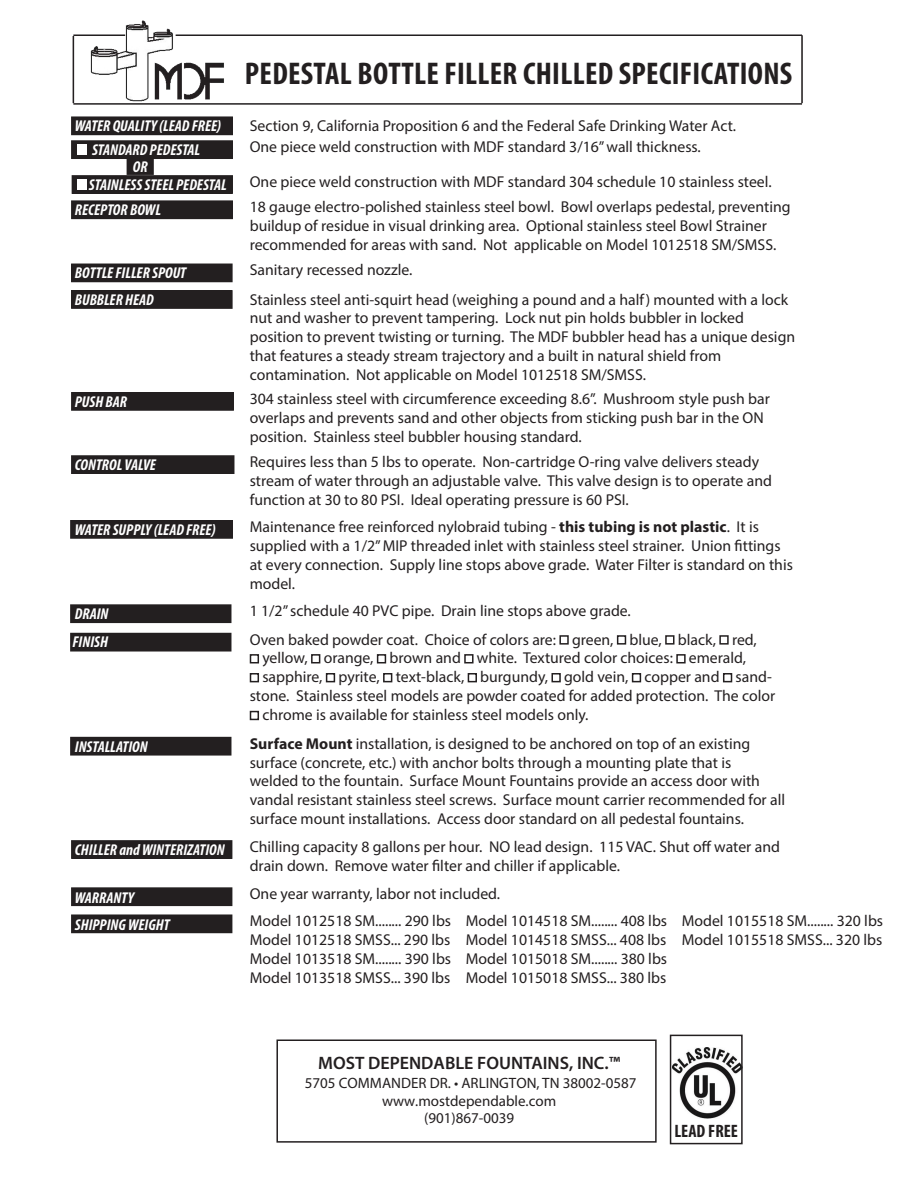
<style>
.page{position:relative;width:918px;height:1188px;background:#fff}
.page>*{position:absolute;margin:0;border:0;box-sizing:border-box;transform-origin:0 0}
.t1{font:700 condensed 31.5px "Myriad Pro";letter-spacing:.01em;color:#231f20}
.t2{font:600 18px "Myriad Pro";color:#231f20}
.t3{font:700 condensed 18px "Myriad Pro";color:#231f20}
.t4{font:15.75px/18.9px "Myriad Pro";color:#231f20}
.t5{font:italic 700 condensed 15.75px "Myriad Pro";color:#fff}
.t6{font:15px/17.4px "Myriad Pro";color:#231f20;text-align:center}
.s1{font-weight:700}
</style>
<div class="page">
<hr style="left:73px;top:34px;width:52px;height:2px;background:#231f20">
<hr style="left:176px;top:34px;width:626px;height:2px;background:#231f20">
<hr style="left:801px;top:35px;width:2px;height:68px;background:#231f20">
<hr style="left:73px;top:103px;width:729px;height:2px;background:#231f20">
<hr style="left:73px;top:36px;width:1px;height:67px;background:#231f20">
<div style="left:72px;top:117px;width:160px;height:17px;background:#231f20"></div>
<div style="left:71px;top:116px;width:162px;height:19px;border:2px solid #231f20"></div>
<div style="left:72px;top:201px;width:160px;height:17px;background:#231f20"></div>
<div style="left:71px;top:200px;width:162px;height:19px;border:2px solid #231f20"></div>
<div style="left:72px;top:291px;width:160px;height:17px;background:#231f20"></div>
<div style="left:71px;top:290px;width:162px;height:19px;border:2px solid #231f20"></div>
<div style="left:72px;top:393px;width:161px;height:17px;background:#231f20"></div>
<div style="left:71px;top:392px;width:163px;height:19px;border:2px solid #231f20"></div>
<div style="left:72px;top:456px;width:162px;height:17px;background:#231f20"></div>
<div style="left:71px;top:455px;width:163px;height:19px;border:2px solid #231f20"></div>
<div style="left:71px;top:521px;width:161px;height:17px;background:#231f20"></div>
<div style="left:70px;top:520px;width:163px;height:19px;border:2px solid #231f20"></div>
<div style="left:71px;top:634px;width:160px;height:17px;background:#231f20"></div>
<div style="left:70px;top:633px;width:161px;height:19px;border:2px solid #231f20"></div>
<div style="left:71px;top:738px;width:160px;height:17px;background:#231f20"></div>
<div style="left:70px;top:737px;width:161px;height:19px;border:2px solid #231f20"></div>
<div style="left:72px;top:176px;width:160px;height:17px;background:#231f20"></div>
<div style="left:72px;top:175px;width:161px;height:19px;border:2px solid #231f20"></div>
<div style="left:127px;top:160px;width:26px;height:14px;background:#231f20"></div>
<div style="left:127px;top:159px;width:27px;height:16px;border:2px solid #231f20"></div>
<div style="left:71px;top:605px;width:160px;height:17px;background:#231f20"></div>
<div style="left:70px;top:604px;width:161px;height:19px;border:2px solid #231f20"></div>
<div style="left:72px;top:264px;width:160px;height:18px;background:#231f20"></div>
<div style="left:559px;top:635px;width:10px;height:10px;border:2px solid #231f20"></div>
<div style="left:617px;top:635px;width:9px;height:10px;border:2px solid #231f20"></div>
<div style="left:665px;top:635px;width:10px;height:10px;border:2px solid #231f20"></div>
<div style="left:719px;top:635px;width:10px;height:10px;border:2px solid #231f20"></div>
<div style="left:250px;top:654px;width:9px;height:9px;border:2px solid #231f20"></div>
<div style="left:311px;top:654px;width:9px;height:9px;border:2px solid #231f20"></div>
<div style="left:377px;top:654px;width:9px;height:9px;border:2px solid #231f20"></div>
<div style="left:464px;top:654px;width:10px;height:9px;border:2px solid #231f20"></div>
<div style="left:676px;top:654px;width:10px;height:9px;border:2px solid #231f20"></div>
<div style="left:250px;top:673px;width:9px;height:9px;border:2px solid #231f20"></div>
<div style="left:326px;top:673px;width:9px;height:9px;border:2px solid #231f20"></div>
<div style="left:383px;top:673px;width:9px;height:9px;border:2px solid #231f20"></div>
<div style="left:468px;top:673px;width:9px;height:9px;border:2px solid #231f20"></div>
<div style="left:551px;top:673px;width:10px;height:9px;border:2px solid #231f20"></div>
<div style="left:632px;top:673px;width:9px;height:9px;border:2px solid #231f20"></div>
<div style="left:723px;top:673px;width:9px;height:9px;border:2px solid #231f20"></div>
<div style="left:250px;top:711px;width:9px;height:9px;border:2px solid #231f20"></div>
<div style="left:72px;top:141px;width:160px;height:17px;background:#231f20"></div>
<div style="left:71px;top:140px;width:162px;height:19px;border:2px solid #231f20"></div>
<div style="left:72px;top:841px;width:160px;height:17px;background:#231f20"></div>
<div style="left:71px;top:840px;width:161px;height:19px;border:2px solid #231f20"></div>
<div style="left:72px;top:888px;width:160px;height:17px;background:#231f20"></div>
<div style="left:71px;top:887px;width:161px;height:19px;border:2px solid #231f20"></div>
<div style="left:72px;top:915px;width:160px;height:17px;background:#231f20"></div>
<div style="left:71px;top:914px;width:161px;height:19px;border:2px solid #231f20"></div>
<div style="left:276px;top:1040px;width:381px;height:103px;border:2px solid #231f20"></div>
<img style="left:673px;top:1048px;width:67px;height:70px">
<div style="left:670px;top:1035px;width:73px;height:109px;border:2px solid #231f20"></div>
<img style="left:76px;top:20px;width:165px;height:84px">
<div style="left:77px;top:144px;width:9px;height:11px;background:#fff"></div>
<div style="left:77px;top:179px;width:9px;height:11px;background:#fff"></div>
<p class="t5" style="left:75px;top:116px;width:148px">WATER QUALITY (LEAD FREE)</p>
<p class="t5" style="left:92px;top:140px;width:110px">STANDARD PEDESTAL</p>
<p class="t5" style="left:133px;top:157px;width:16px">OR</p>
<p class="t5" style="left:89px;top:175px;width:139px">STAINLESS STEEL PEDESTAL</p>
<p class="t5" style="left:75px;top:200px;width:88px">RECEPTOR BOWL</p>
<p class="t5" style="left:75px;top:263px;width:113px">BOTTLE FILLER SPOUT</p>
<p class="t5" style="left:75px;top:289px;width:81px">BUBBLER HEAD</p>
<p class="t5" style="left:75px;top:392px;width:54px">PUSH BAR</p>
<p class="t5" style="left:75px;top:455px;width:83px">CONTROL VALVE</p>
<p class="t5" style="left:75px;top:520px;width:142px">WATER SUPPLY (LEAD FREE)</p>
<p class="t5" style="left:75px;top:604px;width:35px">DRAIN</p>
<p class="t5" style="left:73px;top:632px;width:37px">FINISH</p>
<p class="t5" style="left:75px;top:736px;width:74px">INSTALLATION</p>
<p class="t1" style="left:245px;top:54px;width:549px">PEDESTAL BOTTLE FILLER CHILLED SPECIFICATIONS</p>
<p class="t4" style="left:250px;top:116px;width:488px">Section 9, California Proposition 6 and the Federal Safe Drinking Water Act.</p>
<p class="t4" style="left:250px;top:137px;width:453px">One piece weld construction with MDF standard 3/16” wall thickness.</p>
<p class="t4" style="left:250px;top:172px;width:523px">One piece weld construction with MDF standard 304 schedule 10 stainless steel.</p>
<p class="t4" style="left:250px;top:197px;width:542px">18 gauge electro-polished stainless steel bowl. Bowl overlaps pedestal, preventing buildup of residue in visual drinking area. Optional stainless steel Bowl Strainer recommended for areas with sand. Not applicable on Model 1012518 SM/SMSS.</p>
<p class="t4" style="left:250px;top:260px;width:164px">Sanitary recessed nozzle.</p>
<p class="t4" style="left:250px;top:290px;width:540px">Stainless steel anti-squirt head (weighing a pound and a half) mounted with a lock nut and washer to prevent tampering. Lock nut pin holds bubbler in locked</p>
<p class="t4" style="left:250px;top:327px;width:547px">position to prevent twisting or turning. The MDF bubbler head has a unique design that features a steady stream trajectory and a built in natural shield from</p>
<p class="t4" style="left:250px;top:365px;width:398px">contamination. Not applicable on Model 1012518 SM/SMSS.</p>
<p class="t4" style="left:250px;top:389px;width:522px">304 stainless steel with circumference exceeding 8.6”. Mushroom style push bar overlaps and prevents sand and other objects from sticking push bar in the ON position. Stainless steel bubbler housing standard.</p>
<p class="t4" style="left:250px;top:452px;width:524px">Requires less than 5 lbs to operate. Non-cartridge O-ring valve delivers steady stream of water through an adjustable valve. This valve design is to operate and function at 30 to 80 PSI. Ideal operating pressure is 60 PSI.</p>
<p class="t4" style="left:250px;top:517px;width:545px">Maintenance free reinforced nylobraid tubing - <span class="s1">this tubing is not plastic</span>. It is supplied with a 1/2” MIP threaded inlet with stainless steel strainer. Union fittings at every connection. Supply line stops above grade. Water Filter is standard on this model.</p>
<p class="t4" style="left:250px;top:601px;width:383px">1 1/2” schedule 40 PVC pipe. Drain line stops above grade.</p>
<p class="t4" style="left:250px;top:630px;width:509px">Oven baked powder coat. Choice of colors are: green, blue, black, red,</p>
<p class="t4" style="left:262px;top:649px;width:485px">yellow, orange, brown and white. Textured color choices: emerald,</p>
<p class="t4" style="left:262px;top:667px;width:511px">sapphire, pyrite, text-black, burgundy, gold vein, copper and sand-</p>
<p class="t4" style="left:250px;top:686px;width:527px">stone. Stainless steel models are powder coated for added protection. The color</p>
<p class="t4" style="left:262px;top:705px;width:328px">chrome is available for stainless steel models only.</p>
<p class="t4" style="left:250px;top:734px;width:502px"><span class="s1">Surface Mount</span> installation, is designed to be anchored on top of an existing</p>
<p class="t4" style="left:250px;top:753px;width:483px">surface (concrete, etc.) with anchor bolts through a mounting plate that is</p>
<p class="t4" style="left:250px;top:771px;width:537px">welded to the fountain. Surface Mount Fountains provide an access door with vandal resistant stainless steel screws. Surface mount carrier recommended for all surface mount installations. Access door standard on all pedestal fountains.</p>
<p class="t5" style="left:75px;top:840px;width:151px">CHILLER and WINTERIZATION</p>
<p class="t4" style="left:250px;top:837px;width:532px">Chilling capacity 8 gallons per hour. NO lead design. 115 VAC. Shut off water and drain down. Remove water filter and chiller if applicable.</p>
<p class="t5" style="left:75px;top:888px;width:61px">WARRANTY</p>
<p class="t4" style="left:250px;top:884px;width:252px">One year warranty, labor not included.</p>
<p class="t5" style="left:75px;top:915px;width:96px">SHIPPING WEIGHT</p>
<p class="t4" style="left:250px;top:911px;width:635px">Model 1012518 SM........ 290 lbs Model 1014518 SM........ 408 lbs Model 1015518 SM........ 320 lbs</p>
<p class="t4" style="left:250px;top:930px;width:634px">Model 1012518 SMSS... 290 lbs Model 1014518 SMSS... 408 lbs Model 1015518 SMSS... 320 lbs</p>
<p class="t4" style="left:250px;top:949px;width:419px">Model 1013518 SM........ 390 lbs Model 1015018 SM........ 380 lbs</p>
<p class="t4" style="left:250px;top:968px;width:418px">Model 1013518 SMSS... 390 lbs Model 1015018 SMSS... 380 lbs</p>
<p class="t2" style="left:318px;top:1052px;width:304px">MOST DEPENDABLE FOUNTAINS, INC.™</p>
<p class="t6" style="left:305px;top:1074px;width:333px">5705 COMMANDER DR. • ARLINGTON, TN 38002-0587 www.mostdependable.com<br>(901)867-0039</p>
<p class="t3" style="left:674px;top:1120px;width:65px">LEAD FREE</p>
</div>
